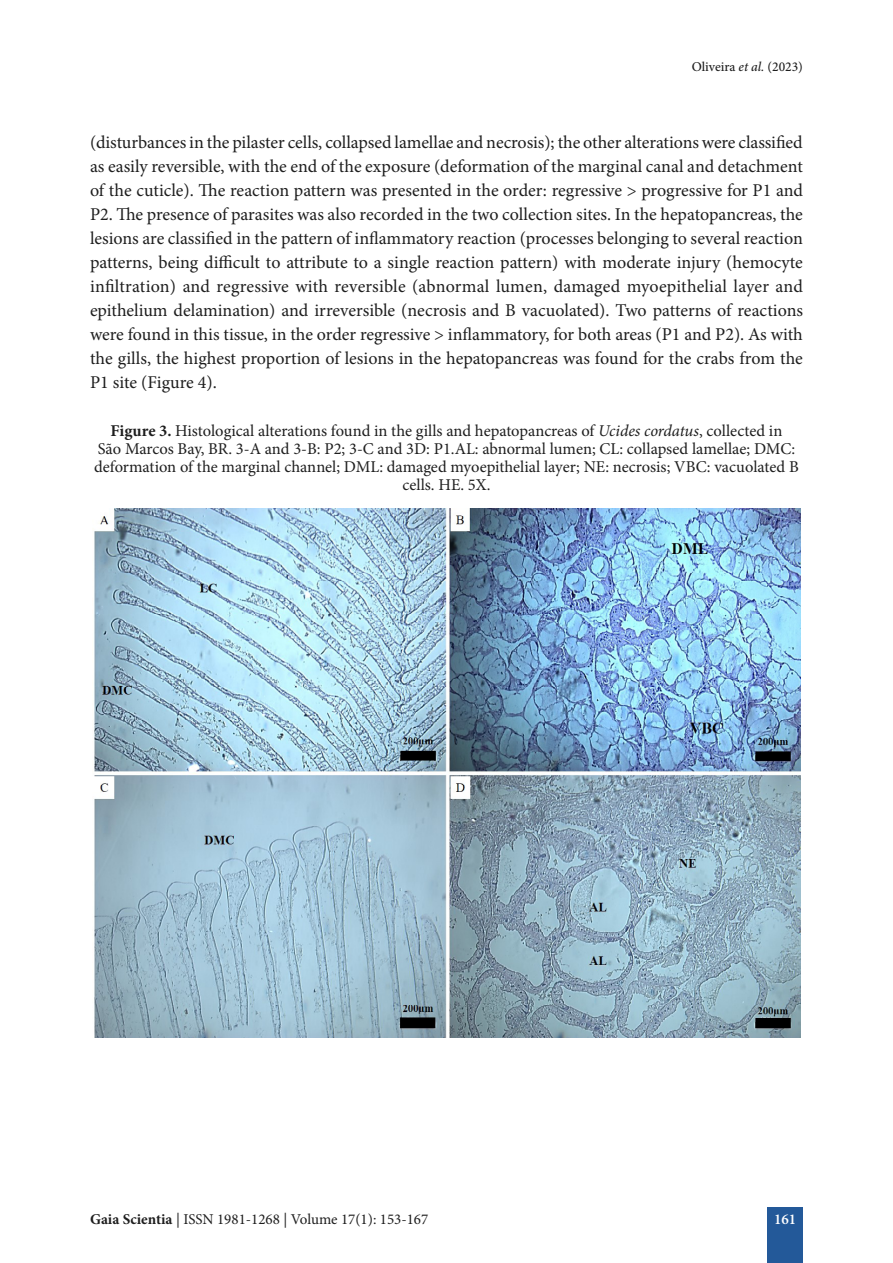
<style>
.page{position:relative;width:893px;height:1263px;background:#fff}
.page>*{position:absolute;margin:0;border:0;box-sizing:border-box;transform-origin:0 0}
.t1{font:18px/24px "Minion Pro";letter-spacing:-.005em;color:#1e1e1e;text-align:justify}
.t2{font:16.5px/18px "Minion Pro";color:#1e1e1e;text-align:center}
.t3{font:15px "Minion Pro";color:#1e1e1e}
.t4{font:600 15px "Minion Pro";color:#fff}
.t5{font:500 13.5px "Minion Pro";color:#1e1e1e}
.s1{font-style:italic}
.s2{font-weight:700}
</style>
<div class="page">
<div style="left:767px;top:1207px;width:36px;height:56px;background:#235999"></div>
<img style="left:94px;top:509px;width:707px;height:529px">
<p class="t5" style="left:692px;top:58px;width:113px">Oliveira <span class="s1">et al.</span> (2023)</p>
<p class="t1" style="left:90px;top:130px;width:715px">(disturbances in the pilaster cells, collapsed lamellae and necrosis); the other alterations were classified as easily reversible, with the end of the exposure (deformation of the marginal canal and detachment of the cuticle). The reaction pattern was presented in the order: regressive &gt; progressive for P1 and P2. The presence of parasites was also recorded in the two collection sites. In the hepatopancreas, the lesions are classified in the pattern of inflammatory reaction (processes belonging to several reaction patterns, being difficult to attribute to a single reaction pattern) with moderate injury (hemocyte infiltration) and regressive with reversible (abnormal lumen, damaged myoepithelial layer and epithelium delamination) and irreversible (necrosis and B vacuolated). Two patterns of reactions were found in this tissue, in the order regressive &gt; inflammatory, for both areas (P1 and P2). As with the gills, the highest proportion of lesions in the hepatopancreas was found for the crabs from the P1 site (Figure 4).</p>
<p class="t2" style="left:94px;top:422px;width:706px"><span class="s2">Figure 3.</span> Histological alterations found in the gills and hepatopancreas of <span class="s1">Ucides cordatus</span>, collected in<br>São Marcos Bay, BR. 3-A and 3-B: P2; 3-C and 3D: P1.AL: abnormal lumen; CL: collapsed lamellae; DMC: deformation of the marginal channel; DML: damaged myoepithelial layer; NE: necrosis; VBC: vacuolated B cells. HE. 5X.</p>
<p class="t3" style="left:90px;top:1209px;width:340px"><span class="s2">Gaia Scientia</span> | ISSN 1981-1268 | Volume 17(1): 153-167</p>
<p class="t4" style="left:774px;top:1209px;width:24px">161</p>
</div>
